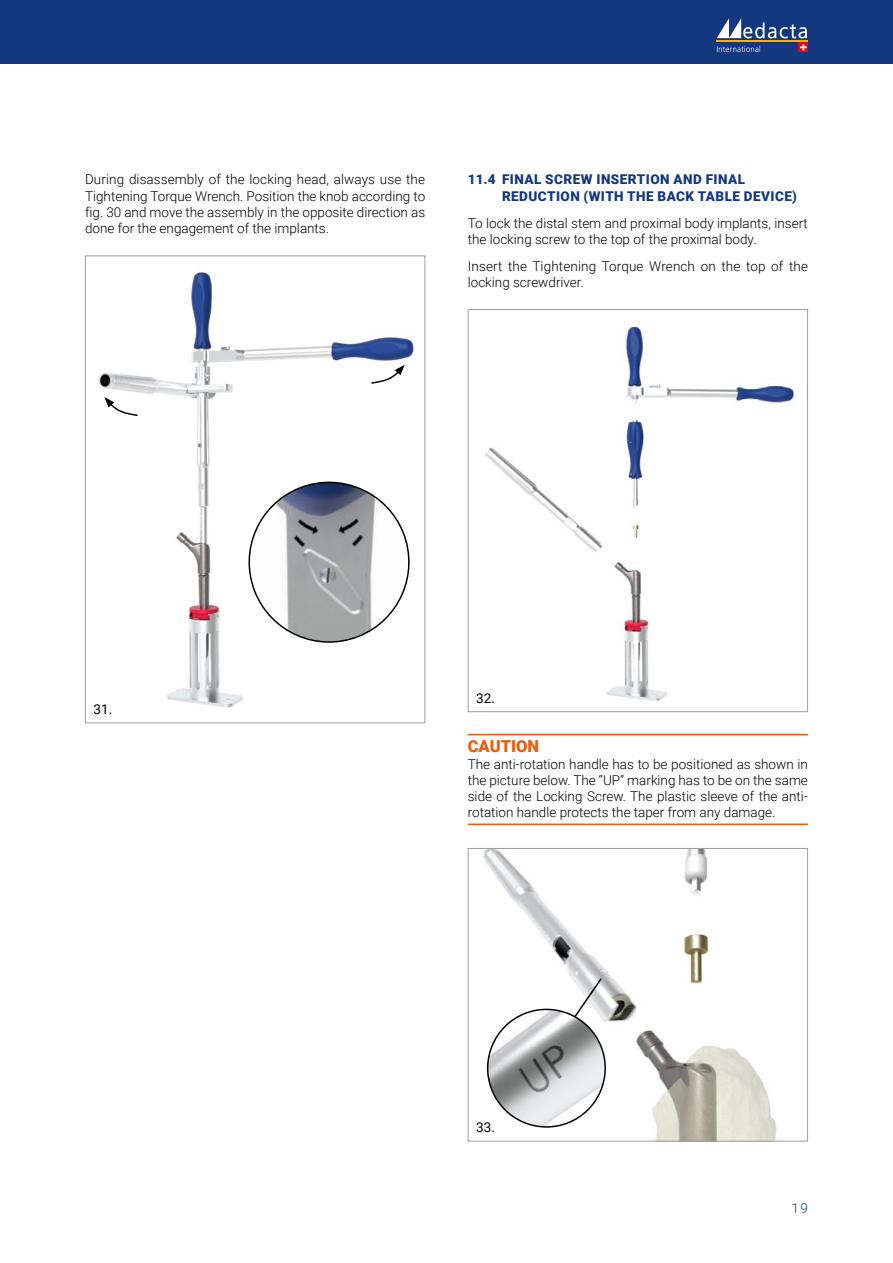
<style>
.page{position:relative;width:893px;height:1263px;background:#fff}
.page>*{position:absolute;margin:0;border:0;box-sizing:border-box;transform-origin:0 0}
.t1{font:900 16.5px "Roboto";color:#ea5b0b}
.t2{font:300 13.5px/16.2px "Roboto";color:#000;text-align:justify}
.t3{font:900 13.5px/16.2px "Roboto";letter-spacing:.035em;color:#14387f}
.t4{font:13.5px "Roboto";color:#000}
.t5{font:300 13.5px "Roboto";color:#14387f}
</style>
<div class="page">
<div style="left:0;top:0;width:893px;height:64px;background:#14387f"></div>
<hr style="left:716px;top:40px;width:92px;height:1px;background:#f9b000">
<svg style="left:717px;top:18px;width:90px;height:20px"></svg>
<svg style="left:799px;top:43px;width:9px;height:9px"></svg>
<svg style="left:800px;top:44px;width:6px;height:6px"></svg>
<svg style="left:717px;top:46px;width:43px;height:6px"></svg>
<img style="left:99px;top:272px;width:315px;height:436px">
<svg style="left:239px;top:472px;width:175px;height:181px"></svg>
<svg style="left:370px;top:365px;width:35px;height:20px"></svg>
<svg style="left:104px;top:397px;width:35px;height:20px"></svg>
<div style="left:85px;top:255px;width:340px;height:468px;border:1px solid #9d9d9c"></div>
<hr style="left:468px;top:734px;width:340px;height:1px;background:#ea5b0b">
<hr style="left:468px;top:823px;width:340px;height:2px;background:#ea5b0b">
<img style="left:485px;top:326px;width:309px;height:375px">
<div style="left:468px;top:309px;width:340px;height:403px;border:1px solid #9d9d9c"></div>
<img style="left:483px;top:850px;width:294px;height:289px">
<svg style="left:483px;top:976px;width:130px;height:159px"></svg>
<div style="left:468px;top:848px;width:340px;height:293px;border:1px solid #9d9d9c"></div>
<p class="t2" style="left:85px;top:171px;width:342px">During disassembly of the locking head, always use the Tightening Torque Wrench. Position the knob according to fig. 30 and move the assembly in the opposite direction as done for the engagement of the implants.</p>
<p class="t3" style="left:502px;top:171px;width:296px;text-indent:-34px">11.4 FINAL SCREW INSERTION AND FINAL<br>REDUCTION (WITH THE BACK TABLE DEVICE)</p>
<p class="t2" style="left:468px;top:214px;width:342px">To lock the distal stem and proximal body implants, insert the locking screw to the top of the proximal body.</p>
<p class="t2" style="left:468px;top:257px;width:342px">Insert the Tightening Torque Wrench on the top of the locking screwdriver.</p>
<p class="t4" style="left:94px;top:700px;width:20px">31.</p>
<p class="t4" style="left:476px;top:688px;width:20px">32.</p>
<p class="t1" style="left:468px;top:735px;width:73px">CAUTION</p>
<p class="t2" style="left:468px;top:755px;width:342px">The anti-rotation handle has to be positioned as shown in the picture below. The ‘’UP’’ marking has to be on the same side of the Locking Screw. The plastic sleeve of the anti&shy;rotation handle protects the taper from any damage.</p>
<p class="t4" style="left:476px;top:1118px;width:20px">33.</p>
<p class="t5" style="left:792px;top:1198px;width:18px">19</p>
</div>
